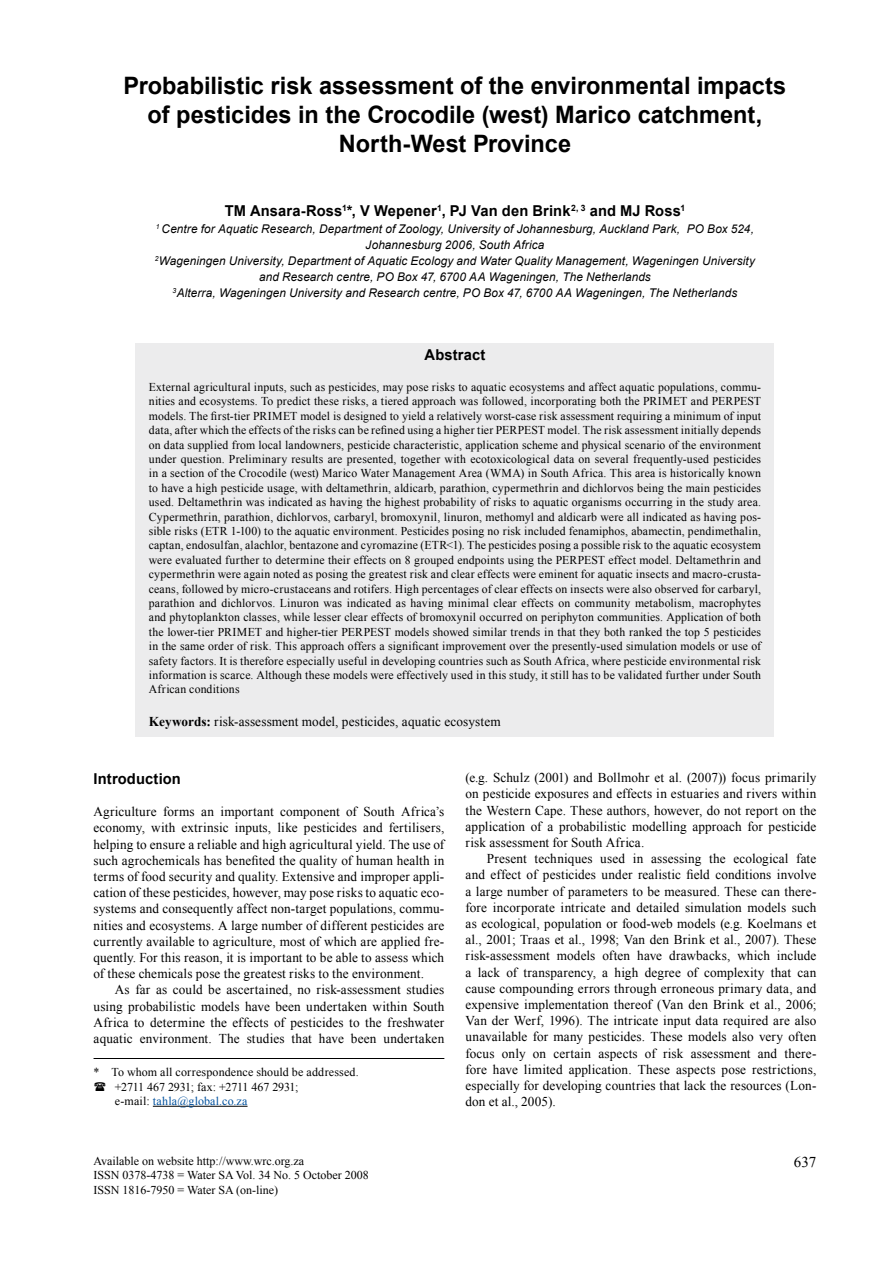
<style>
.page{position:relative;width:893px;height:1263px;background:#fff}
.page>*{position:absolute;margin:0;border:0;box-sizing:border-box;transform-origin:0 0}
.t1{font:700 24px/28.8px "Arial";color:#000;text-align:center}
.t2{font:700 15px "Arial";letter-spacing:.01em;color:#000}
.t3{font:15px "Times New Roman";color:#000}
.t4{font:13.5px/16.2px "Times New Roman";letter-spacing:.01em;color:#000;text-align:justify}
.t5{font:12px/14.4px "Times New Roman";color:#000}
.t6{font:italic 12px/16.2px "Arial";letter-spacing:.01em;color:#000;text-align:center}
.s1{font-weight:700}
.s2{color:#00519e}
</style>
<div class="page">
<hr style="left:153px;top:1106px;width:95px;height:1px;background:#000">
<hr style="left:94px;top:1058px;width:350px;height:1px;background:#000">
<div style="left:136px;top:343px;width:638px;height:394px;background:#ececed"></div>
<h1 class="t1" style="left:124px;top:72px;width:664px">Probabilistic risk assessment of the environmental impacts of pesticides in the Crocodile (west) Marico catchment,<br>North-West Province</h1>
<p class="t2" style="left:225px;top:201px;width:462px">TM Ansara-Ross<sup>1</sup>*, V Wepener<sup>1</sup>, PJ Van den Brink<sup>2,</sup> <sup>3</sup> and MJ Ross<sup>1</sup></p>
<p class="t6" style="left:155px;top:220px;width:602px"><sup>1</sup> Centre for Aquatic Research, Department of Zoology, University of Johannesburg, Auckland Park, PO Box 524, Johannesburg 2006, South Africa<br><sup>2</sup>Wageningen University, Department of Aquatic Ecology and Water Quality Management, Wageningen University and Research centre, PO Box 47, 6700 AA Wageningen, The Netherlands<br><sup>3</sup>Alterra, Wageningen University and Research centre, PO Box 47, 6700 AA Wageningen, The Netherlands</p>
<p class="t2" style="left:425px;top:345px;width:62px">Abstract</p>
<p class="t5" style="left:149px;top:380px;width:614px;text-align:justify">External agricultural inputs, such as pesticides, may pose risks to aquatic ecosystems and affect aquatic populations, commu&shy;nities and ecosystems. To predict these risks, a tiered approach was followed, incorporating both the PRIMET and PERPEST models. The first-tier PRIMET model is designed to yield a relatively worst-case risk assessment requiring a minimum of input data, after which the effects of the risks can be refined using a higher tier PERPEST model. The risk assessment initially depends on data supplied from local landowners, pesticide characteristic, application scheme and physical scenario of the environment under question. Preliminary results are presented, together with ecotoxicological data on several frequently-used pesticides in a section of the Crocodile (west) Marico Water Management Area (WMA) in South Africa. This area is historically known to have a high pesticide usage, with deltamethrin, aldicarb, parathion, cypermethrin and dichlorvos being the main pesticides used. Deltamethrin was indicated as having the highest probability of risks to aquatic organisms occurring in the study area.<br>Cypermethrin, parathion, dichlorvos, carbaryl, bromoxynil, linuron, methomyl and aldicarb were all indicated as having pos&shy;sible risks (ETR 1-100) to the aquatic environment. Pesticides posing no risk included fenamiphos, abamectin, pendimethalin, captan, endosulfan, alachlor, bentazone and cyromazine (ETR&lt;1). The pesticides posing a possible risk to the aquatic ecosystem were evaluated further to determine their effects on 8 grouped endpoints using the PERPEST effect model. Deltamethrin and cypermethrin were again noted as posing the greatest risk and clear effects were eminent for aquatic insects and macro-crusta&shy;ceans, followed by micro-crustaceans and rotifers. High percentages of clear effects on insects were also observed for carbaryl, parathion and dichlorvos. Linuron was indicated as having minimal clear effects on community metabolism, macrophytes and phytoplankton classes, while lesser clear effects of bromoxynil occurred on periphyton communities. Application of both the lower-tier PRIMET and higher-tier PERPEST models showed similar trends in that they both ranked the top 5 pesticides in the same order of risk. This approach offers a significant improvement over the presently-used simulation models or use of safety factors. It is therefore especially useful in developing countries such as South Africa, where pesticide environmental risk information is scarce. Although these models were effectively used in this study, it still has to be validated further under South African conditions</p>
<p class="t4" style="left:149px;top:713px;width:353px"><span class="s1">Keywords:</span> risk-assessment model, pesticides, aquatic ecosystem</p>
<p class="t2" style="left:94px;top:769px;width:89px">Introduction</p>
<p class="t4" style="left:94px;top:803px;width:352px">Agriculture forms an important component of South Africa’s economy, with extrinsic inputs, like pesticides and fertilisers, helping to ensure a reliable and high agricultural yield. The use of such agrochemicals has benefited the quality of human health in terms of food security and quality. Extensive and improper appli&shy;cation of these pesticides, however, may pose risks to aquatic eco&shy;systems and consequently affect non-target populations, commu&shy;nities and ecosystems. A large number of different pesticides are currently available to agriculture, most of which are applied fre&shy;quently. For this reason, it is important to be able to assess which of these chemicals pose the greatest risks to the environment.</p>
<p class="t4" style="left:94px;top:981px;width:352px;text-indent:21px">As far as could be ascertained, no risk-assessment studies using probabilistic models have been undertaken within South Africa to determine the effects of pesticides to the freshwater aquatic environment. The studies that have been undertaken</p>
<p class="t5" style="left:115px;top:1065px;width:245px;text-indent:-21px">* To whom all correspondence should be addressed. +2711 467 2931; fax: +2711 467 2931;<br>e-mail: <span class="s2">tahla@global.co.za</span></p>
<p class="t4" style="left:466px;top:769px;width:352px">(e.g. Schulz (2001) and Bollmohr et al. (2007)) focus primarily on pesticide exposures and effects in estuaries and rivers within the Western Cape. These authors, however, do not report on the application of a probabilistic modelling approach for pesticide risk assessment for South Africa.</p>
<p class="t4" style="left:466px;top:850px;width:352px;text-indent:21px">Present techniques used in assessing the ecological fate and effect of pesticides under realistic field conditions involve a large number of parameters to be measured. These can there&shy;fore incorporate intricate and detailed simulation models such as ecological, population or food-web models (e.g. Koelmans et al., 2001; Traas et al., 1998; Van den Brink et al., 2007). These risk-assessment models often have drawbacks, which include a lack of transparency, a high degree of complexity that can cause compounding errors through erroneous primary data, and expensive implementation thereof (Van den Brink et al., 2006; Van der Werf, 1996). The intricate input data required are also unavailable for many pesticides. These models also very often focus only on certain aspects of risk assessment and there&shy;fore have limited application. These aspects pose restrictions, especially for developing countries that lack the resources (Lon&shy;don et al., 2005).</p>
<p class="t5" style="left:94px;top:1153px;width:277px">Available on website http://www.wrc.org.za<br>ISSN 0378-4738 = Water SA Vol. 34 No. 5 October 2008<br>ISSN 1816-7950 = Water SA (on-line)</p>
<p class="t3" style="left:794px;top:1152px;width:24px">637</p>
</div>
